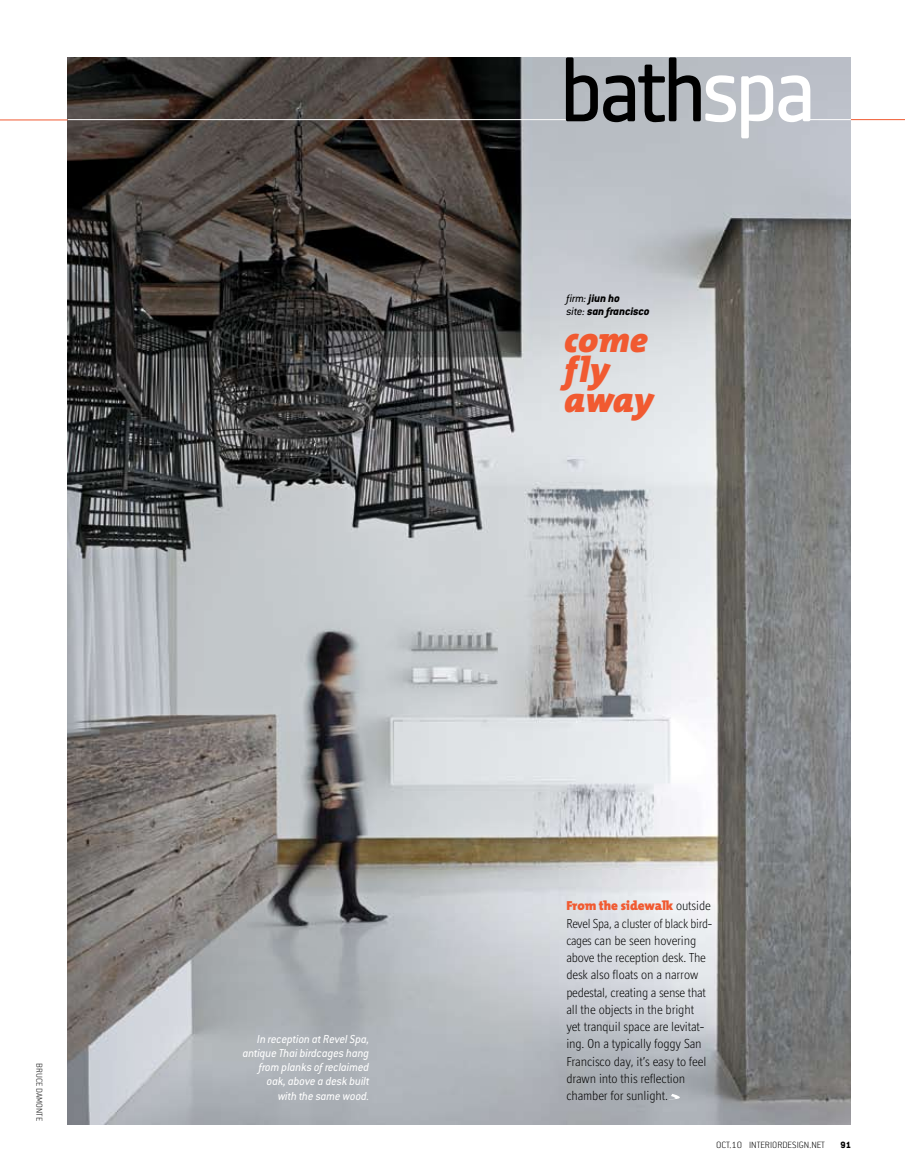
<style>
.page{position:relative;width:905px;height:1175px;background:#fff}
.page>*{position:absolute;margin:0;border:0;box-sizing:border-box;transform-origin:0 0}
.t1{font:90px "Notes Soft Regular Tf";letter-spacing:-.06em;color:#000}
.t2{font:italic 900 36px/30px "The Mix";letter-spacing:-.005em;color:#f15a31}
.t3{font:300 13.2px/17.2px "Officina Display ITC";letter-spacing:-.005em;color:#000;scale:.96 1}
.t4{font:900 13.2px "The Mix B9";letter-spacing:-.005em;color:#f15a31}
.t5{font:italic 12.75px/14.2px "Conduit ITC";color:#fff;text-align:right;scale:.95 1}
.t6{font:italic 800 12px/13.5px "Conduit ITC";color:#000}
.t7{font:200 10.05px "Conduit ITC";color:#000;scale:1.05 1}
.t8{font:800 10.05px "Conduit ITC";color:#000}
.t9{font:200 9.3px "Conduit ITC";color:#000}
.s1{color:#fff}
.s2{font-weight:400}
.s3{font-family:"Officina Display ITC";font-weight:300;color:#000}
</style>
<div class="page">
<img style="left:68px;top:57px;width:782px;height:1067px">
<svg style="left:669px;top:1093px;width:11px;height:6px"></svg>
<hr style="left:68px;top:119px;width:502px;height:1px;background:#fff">
<hr style="left:807px;top:119px;width:43px;height:1px;background:#fff">
<hr style="left:850px;top:119px;width:54px;height:1px;background:#f15a31">
<hr style="left:0;top:120px;width:68px;height:1px;background:#f15a31">
<p class="t9" style="left:45px;top:1063px;width:59px;rotate:90deg">BRUCE DAMONTE</p>
<h1 class="t1" style="left:559px;top:40px;width:258px">bath<span class="s1">spa</span></h1>
<p class="t6" style="left:566px;top:291px;width:85px"><span class="s2">firm:</span> jiun ho<br><span class="s2">site:</span> san francisco</p>
<h2 class="t2" style="left:564px;top:325px;width:91px">come fly away</h2>
<p class="t5" style="left:243px;top:1031px;width:135px">In reception at Revel Spa, antique Thai birdcages hang from planks of reclaimed oak, above a desk built<br>with the same wood.</p>
<p class="t4" style="left:566px;top:898px;width:146px">From the sidewalk <span class="s3">outside</span></p>
<p class="t3" style="left:566px;top:914px;width:153px">Revel Spa, a cluster of black bird&shy;cages can be seen hovering above the reception desk. The desk also floats on a narrow pedestal, creating a sense that all the objects in the bright<br>yet tranquil space are levitat&shy;ing. On a typically foggy San<br>Francisco day, it’s easy to feel drawn into this reflection chamber for sunlight.</p>
<p class="t7" style="left:716px;top:1138px;width:105px">OCT.10 INTERIORDESIGN.NET</p>
<p class="t8" style="left:840px;top:1138px;width:12px">91</p>
</div>
